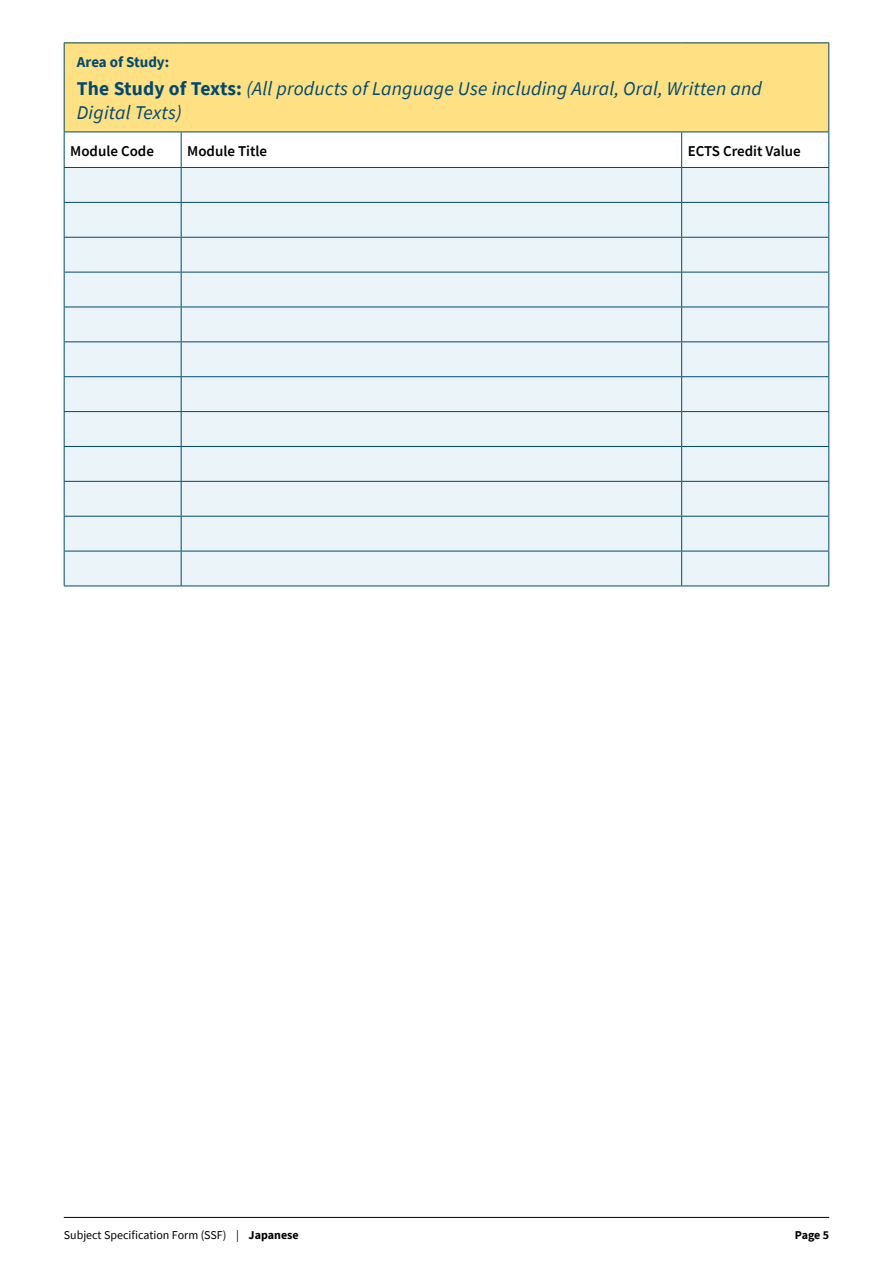
<style>
.page{position:relative;width:893px;height:1263px;background:#fff}
.page>*{position:absolute;margin:0;border:0;box-sizing:border-box;transform-origin:0 0}
.t1{font:italic 19.5px/24px "Source Sans Pro";letter-spacing:.01em;color:#004972}
.t2{font:600 15px "Source Sans Pro";color:#000}
.t3{font:700 15px "Source Sans Pro";letter-spacing:-.005em;color:#004972}
.t4{font:12px "Source Sans Pro";color:#000}
.t5{font:700 12px "Source Sans Pro";color:#000}
.s1{font-weight:700;font-style:normal}
.s2{font-weight:700}
</style>
<div class="page">
<div style="left:64px;top:43px;width:765px;height:89px;background:#ffe082"></div>
<div style="left:65px;top:168px;width:763px;height:418px;background:#ebf4f8"></div>
<hr style="left:64px;top:43px;width:117px;height:1px;background:#004972">
<hr style="left:64px;top:43px;width:1px;height:89px;background:#004972">
<hr style="left:181px;top:43px;width:501px;height:1px;background:#004972">
<hr style="left:682px;top:43px;width:147px;height:1px;background:#004972">
<hr style="left:828px;top:43px;width:1px;height:89px;background:#004972">
<hr style="left:64px;top:132px;width:117px;height:1px;background:#004972">
<hr style="left:64px;top:132px;width:1px;height:35px;background:#004972">
<hr style="left:181px;top:132px;width:501px;height:1px;background:#004972">
<hr style="left:181px;top:132px;width:1px;height:35px;background:#004972">
<hr style="left:682px;top:132px;width:147px;height:1px;background:#004972">
<hr style="left:681px;top:132px;width:1px;height:35px;background:#004972">
<hr style="left:828px;top:132px;width:1px;height:35px;background:#004972">
<hr style="left:64px;top:167px;width:117px;height:1px;background:#004972">
<hr style="left:64px;top:168px;width:1px;height:34px;background:#004972">
<hr style="left:181px;top:167px;width:501px;height:1px;background:#004972">
<hr style="left:181px;top:168px;width:1px;height:34px;background:#004972">
<hr style="left:682px;top:167px;width:147px;height:1px;background:#004972">
<hr style="left:681px;top:168px;width:1px;height:34px;background:#004972">
<hr style="left:828px;top:168px;width:1px;height:34px;background:#004972">
<hr style="left:64px;top:202px;width:117px;height:1px;background:#004972">
<hr style="left:64px;top:203px;width:1px;height:34px;background:#004972">
<hr style="left:181px;top:202px;width:501px;height:1px;background:#004972">
<hr style="left:181px;top:203px;width:1px;height:34px;background:#004972">
<hr style="left:682px;top:202px;width:147px;height:1px;background:#004972">
<hr style="left:681px;top:203px;width:1px;height:34px;background:#004972">
<hr style="left:828px;top:203px;width:1px;height:34px;background:#004972">
<hr style="left:64px;top:237px;width:117px;height:1px;background:#004972">
<hr style="left:64px;top:238px;width:1px;height:34px;background:#004972">
<hr style="left:181px;top:237px;width:501px;height:1px;background:#004972">
<hr style="left:181px;top:238px;width:1px;height:34px;background:#004972">
<hr style="left:682px;top:237px;width:147px;height:1px;background:#004972">
<hr style="left:681px;top:238px;width:1px;height:34px;background:#004972">
<hr style="left:828px;top:238px;width:1px;height:34px;background:#004972">
<hr style="left:64px;top:272px;width:117px;height:1px;background:#004972">
<hr style="left:64px;top:272px;width:1px;height:35px;background:#004972">
<hr style="left:181px;top:272px;width:501px;height:1px;background:#004972">
<hr style="left:181px;top:272px;width:1px;height:35px;background:#004972">
<hr style="left:682px;top:272px;width:147px;height:1px;background:#004972">
<hr style="left:681px;top:272px;width:1px;height:35px;background:#004972">
<hr style="left:828px;top:272px;width:1px;height:35px;background:#004972">
<hr style="left:64px;top:307px;width:117px;height:1px;background:#004972">
<hr style="left:64px;top:307px;width:1px;height:34px;background:#004972">
<hr style="left:181px;top:307px;width:501px;height:1px;background:#004972">
<hr style="left:181px;top:307px;width:1px;height:34px;background:#004972">
<hr style="left:682px;top:307px;width:147px;height:1px;background:#004972">
<hr style="left:681px;top:307px;width:1px;height:34px;background:#004972">
<hr style="left:828px;top:307px;width:1px;height:34px;background:#004972">
<hr style="left:64px;top:341px;width:117px;height:1px;background:#004972">
<hr style="left:64px;top:342px;width:1px;height:34px;background:#004972">
<hr style="left:181px;top:341px;width:501px;height:1px;background:#004972">
<hr style="left:181px;top:342px;width:1px;height:34px;background:#004972">
<hr style="left:682px;top:341px;width:147px;height:1px;background:#004972">
<hr style="left:681px;top:342px;width:1px;height:34px;background:#004972">
<hr style="left:828px;top:342px;width:1px;height:34px;background:#004972">
<hr style="left:64px;top:376px;width:117px;height:1px;background:#004972">
<hr style="left:64px;top:377px;width:1px;height:34px;background:#004972">
<hr style="left:181px;top:376px;width:501px;height:1px;background:#004972">
<hr style="left:181px;top:377px;width:1px;height:34px;background:#004972">
<hr style="left:682px;top:376px;width:147px;height:1px;background:#004972">
<hr style="left:681px;top:377px;width:1px;height:34px;background:#004972">
<hr style="left:828px;top:377px;width:1px;height:34px;background:#004972">
<hr style="left:64px;top:411px;width:117px;height:1px;background:#004972">
<hr style="left:64px;top:412px;width:1px;height:34px;background:#004972">
<hr style="left:181px;top:411px;width:501px;height:1px;background:#004972">
<hr style="left:181px;top:412px;width:1px;height:34px;background:#004972">
<hr style="left:682px;top:411px;width:147px;height:1px;background:#004972">
<hr style="left:681px;top:412px;width:1px;height:34px;background:#004972">
<hr style="left:828px;top:412px;width:1px;height:34px;background:#004972">
<hr style="left:64px;top:446px;width:117px;height:1px;background:#004972">
<hr style="left:64px;top:447px;width:1px;height:34px;background:#004972">
<hr style="left:181px;top:446px;width:501px;height:1px;background:#004972">
<hr style="left:181px;top:447px;width:1px;height:34px;background:#004972">
<hr style="left:682px;top:446px;width:147px;height:1px;background:#004972">
<hr style="left:681px;top:447px;width:1px;height:34px;background:#004972">
<hr style="left:828px;top:447px;width:1px;height:34px;background:#004972">
<hr style="left:64px;top:481px;width:117px;height:1px;background:#004972">
<hr style="left:64px;top:482px;width:1px;height:34px;background:#004972">
<hr style="left:181px;top:481px;width:501px;height:1px;background:#004972">
<hr style="left:181px;top:482px;width:1px;height:34px;background:#004972">
<hr style="left:682px;top:481px;width:147px;height:1px;background:#004972">
<hr style="left:681px;top:482px;width:1px;height:34px;background:#004972">
<hr style="left:828px;top:482px;width:1px;height:34px;background:#004972">
<hr style="left:64px;top:516px;width:117px;height:1px;background:#004972">
<hr style="left:64px;top:517px;width:1px;height:34px;background:#004972">
<hr style="left:181px;top:516px;width:501px;height:1px;background:#004972">
<hr style="left:181px;top:517px;width:1px;height:34px;background:#004972">
<hr style="left:682px;top:516px;width:147px;height:1px;background:#004972">
<hr style="left:681px;top:517px;width:1px;height:34px;background:#004972">
<hr style="left:828px;top:517px;width:1px;height:34px;background:#004972">
<hr style="left:64px;top:551px;width:117px;height:1px;background:#004972">
<hr style="left:64px;top:551px;width:1px;height:35px;background:#004972">
<hr style="left:181px;top:551px;width:501px;height:1px;background:#004972">
<hr style="left:181px;top:551px;width:1px;height:35px;background:#004972">
<hr style="left:682px;top:551px;width:147px;height:1px;background:#004972">
<hr style="left:681px;top:551px;width:1px;height:35px;background:#004972">
<hr style="left:828px;top:551px;width:1px;height:35px;background:#004972">
<hr style="left:64px;top:586px;width:117px;height:1px;background:#004972">
<hr style="left:181px;top:586px;width:501px;height:1px;background:#004972">
<hr style="left:682px;top:586px;width:147px;height:1px;background:#004972">
<hr style="left:64px;top:1217px;width:765px;height:1px;background:#000">
<p class="t3" style="left:77px;top:52px;width:94px">Area of Study:</p>
<p class="t1" style="left:77px;top:76px;width:686px"><span class="s1">The Study of Texts:</span> (All products of Language Use including Aural, Oral, Written and<br>Digital Texts)</p>
<p class="t2" style="left:70px;top:141px;width:85px">Module Code</p>
<p class="t2" style="left:187px;top:141px;width:82px">Module Title</p>
<p class="t2" style="left:688px;top:141px;width:115px">ECTS Credit Value</p>
<p class="t4" style="left:64px;top:1227px;width:236px">Subject Specification Form (SSF) | <span class="s2">Japanese</span></p>
<p class="t5" style="left:795px;top:1227px;width:36px">Page 5</p>
</div>
